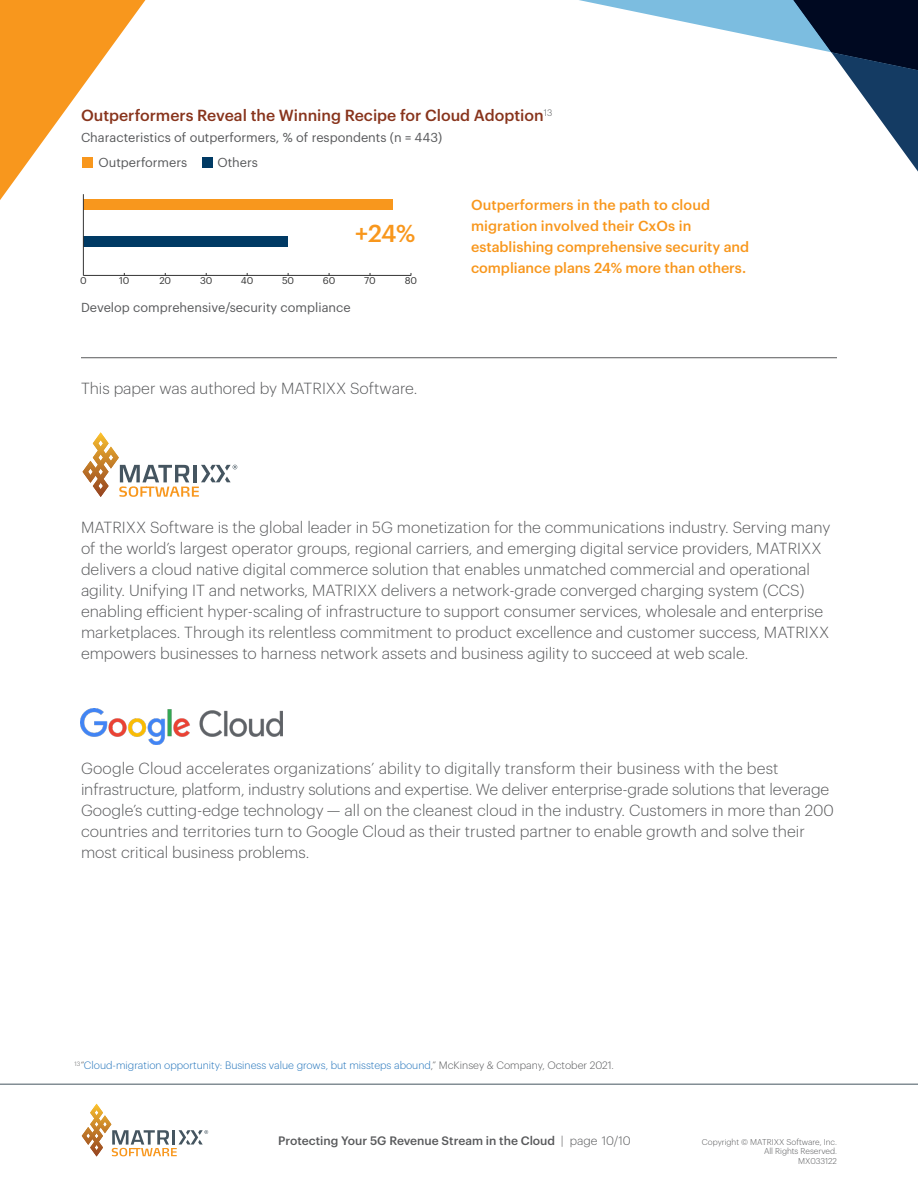
<style>
.page{position:relative;width:918px;height:1188px;background:#fff}
.page>*{position:absolute;margin:0;border:0;box-sizing:border-box;transform-origin:0 0}
.t1{font:500 24px "Graphik";color:#f8971d}
.t2{font:300 15.75px/21px "Graphik";color:#58595b}
.t3{font:500 15.75px "Graphik";color:#88341c}
.t4{font:500 14.25px/21px "Graphik";color:#f8971d}
.t5{font:12.75px "Graphik";color:#58595b}
.t6{font:500 12px "Graphik";color:#58595b}
.t7{font:300 10.5px "Graphik";color:#2475bc}
.t8{font:9.6px "Graphik";letter-spacing:-.005em;color:#333}
.t9{font:300 8.25px/9.9px "Graphik";color:#58595b;text-align:right}
.s1{color:#58595b}
.s2{font-weight:300}
</style>
<div class="page">
<hr style="left:0;top:1084px;width:918px;height:1px;background:#455560">
<svg style="left:82px;top:1104px;width:126px;height:53px"></svg>
<svg style="left:83px;top:432px;width:154px;height:65px"></svg>
<img style="left:81px;top:709px;width:201px;height:36px">
<hr style="left:81px;top:357px;width:756px;height:1px;background:#58595b">
<svg style="left:0;top:0;width:145px;height:200px"></svg>
<svg style="left:579px;top:0;width:339px;height:172px"></svg>
<hr style="left:83px;top:275px;width:328px;height:1px;background:#333">
<div style="left:83px;top:237px;width:205px;height:10px;background:#003a64"></div>
<div style="left:83px;top:200px;width:310px;height:10px;background:#f8971d"></div>
<hr style="left:83px;top:194px;width:1px;height:82px;background:#333">
<div style="left:83px;top:157px;width:10px;height:11px;background:#f8971d"></div>
<div style="left:202px;top:157px;width:11px;height:11px;background:#003a64"></div>
<p class="t3" style="left:81px;top:103px;width:473px">Outperformers Reveal the Winning Recipe for Cloud Adoption<sup>13</sup></p>
<p class="t5" style="left:81px;top:128px;width:363px">Characteristics of outperformers, % of respondents (n = 443)</p>
<p class="t5" style="left:98px;top:153px;width:90px">Outperformers</p>
<p class="t5" style="left:217px;top:153px;width:42px">Others</p>
<h1 class="t1" style="left:355px;top:215px;width:62px">+24%</h1>
<p class="t8" style="left:80px;top:274px;width:8px">0</p>
<p class="t8" style="left:119px;top:274px;width:12px">10</p>
<p class="t8" style="left:159px;top:274px;width:13px">20</p>
<p class="t8" style="left:200px;top:274px;width:14px">30</p>
<p class="t8" style="left:241px;top:274px;width:14px">40</p>
<p class="t8" style="left:282px;top:274px;width:14px">50</p>
<p class="t8" style="left:323px;top:274px;width:14px">60</p>
<p class="t8" style="left:364px;top:274px;width:13px">70</p>
<p class="t8" style="left:405px;top:274px;width:14px">80</p>
<p class="t5" style="left:81px;top:298px;width:271px">Develop comprehensive/security compliance</p>
<p class="t2" style="left:81px;top:377px;width:338px">This paper was authored by MATRIXX Software.</p>
<p class="t4" style="left:471px;top:193px;width:280px">Outperformers in the path to cloud migration involved their CxOs in establishing comprehensive security and compliance plans 24% more than others.</p>
<p class="t2" style="left:81px;top:516px;width:751px">MATRIXX Software is the global leader in 5G monetization for the communications industry. Serving many of the world’s largest operator groups, regional carriers, and emerging digital service providers, MATRIXX delivers a cloud native digital commerce solution that enables unmatched commercial and operational agility. Unifying IT and networks, MATRIXX delivers a network-grade converged charging system (CCS) enabling efficient hyper-scaling of infrastructure to support consumer services, wholesale and enterprise marketplaces. Through its relentless commitment to product excellence and customer success, MATRIXX empowers businesses to harness network assets and business agility to succeed at web scale.</p>
<p class="t2" style="left:81px;top:757px;width:755px">Google Cloud accelerates organizations’ ability to digitally transform their business with the best infrastructure, platform, industry solutions and expertise. We deliver enterprise-grade solutions that leverage Google’s cutting-edge technology — all on the cleanest cloud in the industry. Customers in more than 200 countries and territories turn to Google Cloud as their trusted partner to enable growth and solve their most critical business problems.</p>
<p class="t7" style="left:75px;top:1058px;width:541px"><sup>13</sup><span class="s1">“</span>Cloud-migration opportunity: Business value grows, but missteps abound<span class="s1">,” McKinsey &amp; Company, October 2021.</span></p>
<p class="t6" style="left:278px;top:1131px;width:354px">Protecting Your 5G Revenue Stream in the Cloud <span class="s2">| page 10/10</span></p>
<p class="t9" style="left:702px;top:1136px;width:137px">Copyright © MATRIXX Software, Inc.<br>All Rights Reserved.<br>MX033122</p>
</div>
